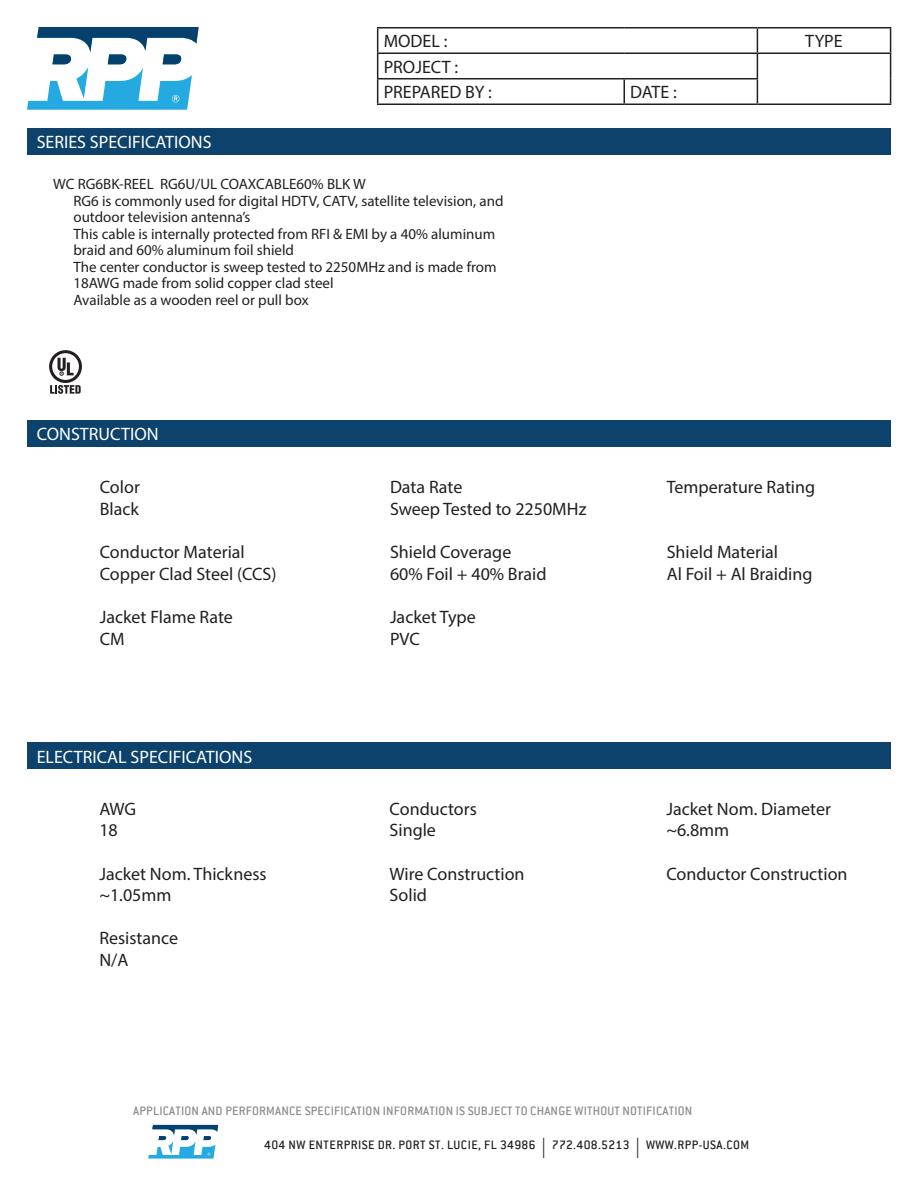
<style>
.page{position:relative;width:918px;height:1188px;background:#fff}
.page>*{position:absolute;margin:0;border:0;box-sizing:border-box;transform-origin:0 0}
.t1{font:18px/21.6px "Myriad Pro";color:#231f20}
.t2{font:18px "Myriad Pro";color:#fff}
.t3{font:15px/16.5px "Myriad Pro";color:#231f20}
.t4{font:500 13.5px "Conduit ITC";letter-spacing:.015em;color:#8b8c8e}
.t5{font:500 13.5px "Conduit ITC";letter-spacing:.035em;color:#231f20}
.s1{font-family:"Myriad Pro";font-weight:400;font-size:20.25px}
</style>
<div class="page">
<svg style="left:27px;top:27px;width:172px;height:83px"></svg>
<svg style="left:148px;top:1125px;width:70px;height:34px"></svg>
<hr style="left:377px;top:27px;width:247px;height:1px;background:#231f20">
<hr style="left:624px;top:27px;width:133px;height:1px;background:#231f20">
<hr style="left:757px;top:27px;width:134px;height:1px;background:#231f20">
<hr style="left:377px;top:52px;width:247px;height:2px;background:#231f20">
<hr style="left:624px;top:52px;width:133px;height:2px;background:#231f20">
<hr style="left:757px;top:52px;width:134px;height:2px;background:#231f20">
<hr style="left:377px;top:78px;width:247px;height:2px;background:#231f20">
<svg style="left:377px;top:28px;width:1px;height:76px"></svg>
<hr style="left:624px;top:78px;width:134px;height:2px;background:#231f20">
<hr style="left:623px;top:80px;width:2px;height:24px;background:#231f20">
<svg style="left:757px;top:28px;width:1px;height:76px"></svg>
<svg style="left:890px;top:28px;width:1px;height:76px"></svg>
<hr style="left:377px;top:104px;width:247px;height:1px;background:#231f20">
<hr style="left:624px;top:104px;width:133px;height:1px;background:#231f20">
<hr style="left:757px;top:104px;width:134px;height:1px;background:#231f20">
<div style="left:27px;top:129px;width:864px;height:26px;background:#0d426c"></div>
<div style="left:27px;top:420px;width:864px;height:27px;background:#0d426c"></div>
<div style="left:27px;top:742px;width:864px;height:27px;background:#0d426c"></div>
<svg style="left:49px;top:350px;width:33px;height:44px"></svg>
<p class="t2" style="left:37px;top:131px;width:176px">SERIES SPECIFICATIONS</p>
<p class="t1" style="left:384px;top:30px;width:65px">MODEL :</p>
<p class="t1" style="left:805px;top:30px;width:39px">TYPE</p>
<p class="t1" style="left:384px;top:54px;width:110px;line-height:25.5px">PROJECT :<br>PREPARED BY :</p>
<p class="t1" style="left:630px;top:81px;width:48px">DATE :</p>
<p class="t3" style="left:73px;top:176px;width:432px;text-indent:-20px">WC RG6BK-REEL RG6U/UL COAXCABLE60% BLK W<br>RG6 is commonly used for digital HDTV, CATV, satellite television, and outdoor television antenna’s<br>This cable is internally protected from RFI &amp; EMI by a 40% aluminum braid and 60% aluminum foil shield<br>The center conductor is sweep tested to 2250MHz and is made from 18AWG made from solid copper clad steel<br>Available as a wooden reel or pull box</p>
<p class="t2" style="left:37px;top:423px;width:123px">CONSTRUCTION</p>
<p class="t1" style="left:100px;top:476px;width:42px">Color<br>Black</p>
<p class="t1" style="left:100px;top:541px;width:178px">Conductor Material<br>Copper Clad Steel (CCS)</p>
<p class="t1" style="left:100px;top:606px;width:135px">Jacket Flame Rate<br>CM</p>
<p class="t2" style="left:37px;top:745px;width:217px">ELECTRICAL SPECIFICATIONS</p>
<p class="t1" style="left:99px;top:798px;width:38px">AWG<br>18</p>
<p class="t1" style="left:99px;top:863px;width:169px">Jacket Nom. Thickness ~1.05mm</p>
<p class="t1" style="left:99px;top:927px;width:80px">Resistance<br>N/A</p>
<p class="t1" style="left:390px;top:476px;width:198px">Data Rate<br>Sweep Tested to 2250MHz</p>
<p class="t1" style="left:390px;top:541px;width:158px">Shield Coverage<br>60% Foil + 40% Braid</p>
<p class="t1" style="left:390px;top:606px;width:87px">Jacket Type<br>PVC</p>
<p class="t1" style="left:390px;top:798px;width:89px">Conductors<br>Single</p>
<p class="t1" style="left:390px;top:863px;width:137px">Wire Construction<br>Solid</p>
<p class="t1" style="left:667px;top:476px;width:150px">Temperature Rating</p>
<p class="t1" style="left:667px;top:541px;width:147px">Shield Material<br>Al Foil + Al Braiding</p>
<p class="t1" style="left:666px;top:798px;width:166px">Jacket Nom. Diameter ~6.8mm</p>
<p class="t1" style="left:666px;top:863px;width:183px">Conductor Construction</p>
<p class="t4" style="left:133px;top:1103px;width:561px">APPLICATION AND PERFORMANCE SPECIFICATION INFORMATION IS SUBJECT TO CHANGE WITHOUT NOTIFICATION</p>
<p class="t5" style="left:264px;top:1137px;width:486px">404 NW ENTERPRISE DR. PORT ST. LUCIE, FL 34986 <span class="s1">|</span> 772.408.5213 <span class="s1">|</span> WWW.RPP-USA.COM</p>
</div>
